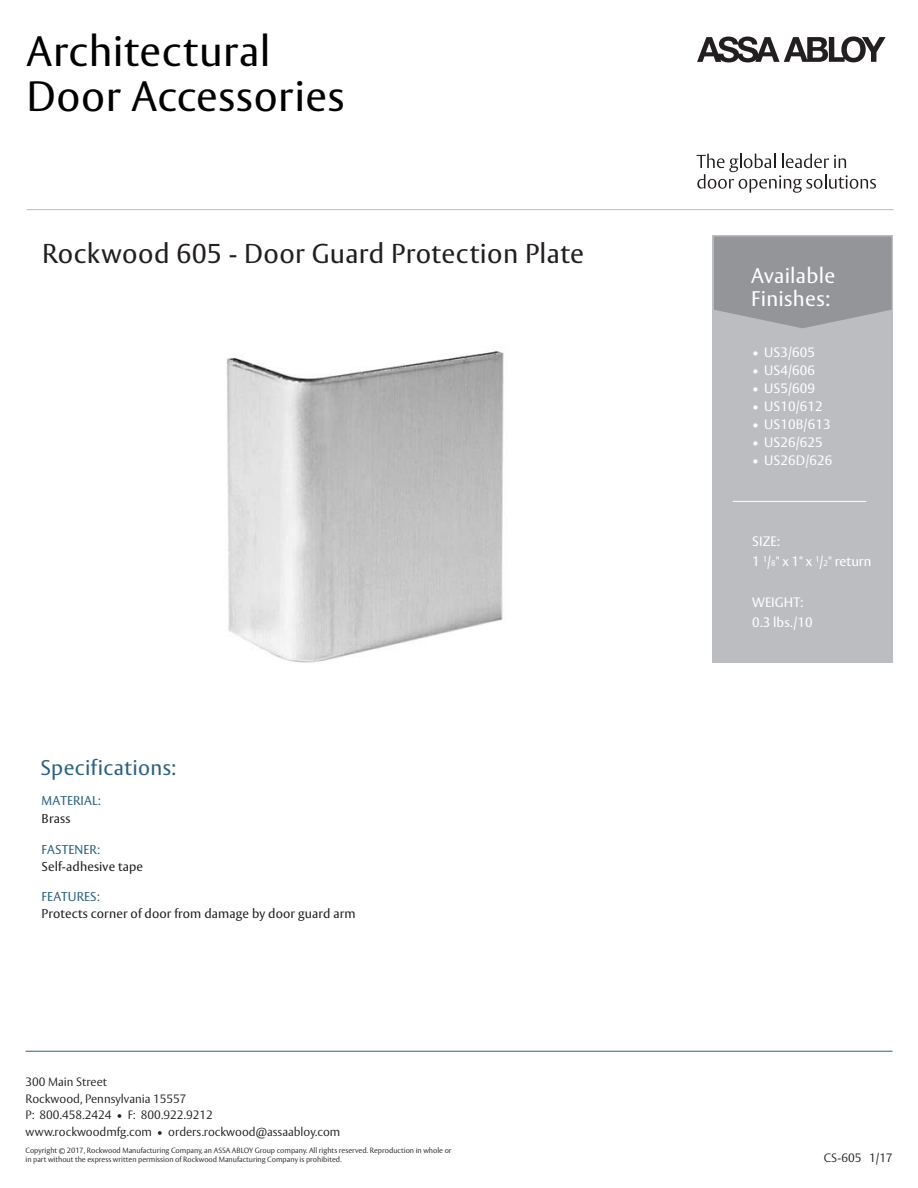
<style>
.page{position:relative;width:918px;height:1188px;background:#fff}
.page>*{position:absolute;margin:0;border:0;box-sizing:border-box;transform-origin:0 0}
.t1{font:42px/45.8px "ASSA Vesta";letter-spacing:.015em;color:#000}
.t2{font:27px "ASSA Vesta";letter-spacing:.015em;color:#231f20}
.t3{font:21px/22.5px "ASSA Vesta";letter-spacing:.015em;color:#fff}
.t4{font:21px "ASSA Vesta";letter-spacing:.015em;color:#2b627f}
.t5{font:13.5px/20.1px "ASSA Vesta";letter-spacing:.01em;color:#fff}
.t6{font:12.75px "ASSA Vesta";letter-spacing:.01em;color:#231f20}
.t7{font:12.75px "ASSA Vesta";letter-spacing:.01em;color:#2b627f}
.t8{font:300 12px/16.5px "ASSA Vesta";color:#231f20}
.t9{font:300 7.5px/9px "ASSA Vesta";color:#231f20}
.s1{font-size:8.1px}
</style>
<div class="page">
<div style="left:713px;top:235px;width:180px;height:428px;background:#bcbdc0"></div>
<svg style="left:714px;top:237px;width:178px;height:91px;background:#97989b"></svg>
<hr style="left:26px;top:1051px;width:866px;height:1px;background:#2b627f">
<hr style="left:733px;top:501px;width:133px;height:1px;background:#fff">
<img style="left:226px;top:351px;width:278px;height:312px">
<svg style="left:697px;top:36px;width:189px;height:26px"></svg>
<svg style="left:697px;top:154px;width:179px;height:39px"></svg>
<hr style="left:27px;top:209px;width:867px;height:1px;background:#bcbdc0">
<h1 class="t1" style="left:27px;top:30px;width:319px">Architectural<br>Door Accessories</h1>
<h2 class="t2" style="left:42px;top:237px;width:544px">Rockwood 605 - Door Guard Protection Plate</h2>
<h3 class="t4" style="left:41px;top:755px;width:137px">Specifications:</h3>
<h3 class="t7" style="left:42px;top:793px;width:61px">MATERIAL:</h3>
<h3 class="t6" style="left:42px;top:811px;width:30px">Brass</h3>
<h3 class="t7" style="left:42px;top:841px;width:60px">FASTENER:</h3>
<h3 class="t6" style="left:42px;top:859px;width:103px">Self-adhesive tape</h3>
<h3 class="t7" style="left:42px;top:889px;width:60px">FEATURES:</h3>
<h3 class="t6" style="left:42px;top:906px;width:316px">Protects corner of door from damage by door guard arm</h3>
<h3 class="t3" style="left:751px;top:265px;width:86px">Available<br>Finishes:</h3>
<h3 class="t5" style="left:752px;top:343px;width:64px">• US3/605</h3>
<h3 class="t5" style="left:752px;top:361px;width:64px">• US4/606</h3>
<h3 class="t5" style="left:752px;top:379px;width:64px">• US5/609</h3>
<h3 class="t5" style="left:752px;top:397px;width:72px">• US10/612</h3>
<h3 class="t5" style="left:752px;top:415px;width:80px">• US10B/613</h3>
<h3 class="t5" style="left:752px;top:433px;width:72px">• US26/625</h3>
<h3 class="t5" style="left:752px;top:451px;width:82px">• US26D/626</h3>
<h3 class="t5" style="left:752px;top:532px;width:121px">SIZE:<br>1 <sup>1</sup>/<span class="s1">8</span>" x 1" x <sup>1</sup>/<span class="s1">2</span>" return</h3>
<h3 class="t5" style="left:752px;top:592px;width:62px">WEIGHT:<br>0.3 lbs./10</h3>
<h3 class="t8" style="left:26px;top:1074px;width:316px">300 Main Street<br>Rockwood, Pennsylvania 15557<br>P: 800.458.2424 • F: 800.922.9212 www.rockwoodmfg.com • orders.rockwood@assaabloy.com</h3>
<p class="t9" style="left:26px;top:1147px;width:428px">Copyright © 2017, Rockwood Manufacturing Company, an ASSA ABLOY Group company. All rights reserved. Reproduction in whole or in part without the express written permission of Rockwood Manufacturing Company is prohibited.</p>
<h3 class="t8" style="left:824px;top:1151px;width:70px">CS-605 1/17</h3>
</div>
